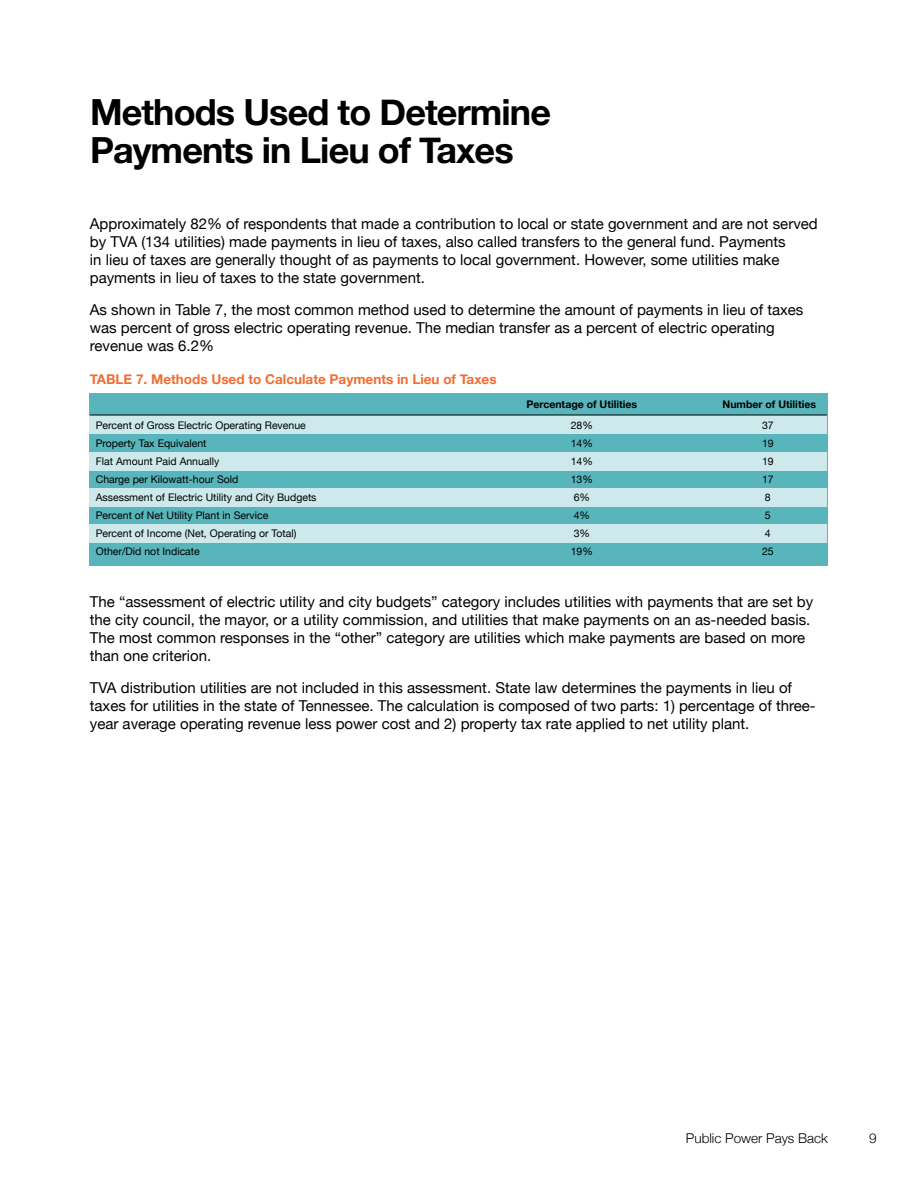
<style>
.page{position:relative;width:918px;height:1188px;background:#fff}
.page>*{position:absolute;margin:0;border:0;box-sizing:border-box;transform-origin:0 0}
.t1{font:700 36px/37.5px "Helvetica Neue";letter-spacing:-.025em;color:#000}
.t2{font:15px/18px "Helvetica Neue";color:#000}
.t3{font:700 13.5px "Helvetica Neue";color:#ef6e34}
.t4{font:300 13.5px "Helvetica Neue";color:#000}
.t5{font:10.5px "Helvetica Neue";color:#000}
.t6{font:700 10.5px "Helvetica Neue";color:#000}
</style>
<div class="page">
<div style="left:90px;top:393px;width:738px;height:172px;background:#58b5bc"></div>
<div style="left:90px;top:415px;width:737px;height:19px;background:#cde9eb"></div>
<div style="left:90px;top:453px;width:737px;height:18px;background:#cde9eb"></div>
<div style="left:90px;top:488px;width:737px;height:18px;background:#cde9eb"></div>
<div style="left:90px;top:525px;width:737px;height:18px;background:#cde9eb"></div>
<hr style="left:90px;top:415px;width:737px;height:1px;background:#000">
<h1 class="t1" style="left:90px;top:94px;width:463px">Methods Used to Determine<br>Payments in Lieu of Taxes</h1>
<p class="t2" style="left:90px;top:216px;width:729px">Approximately 82% of respondents that made a contribution to local or state government and are not served by TVA (134 utilities) made payments in lieu of taxes, also called transfers to the general fund. Payments<br>in lieu of taxes are generally thought of as payments to local government. However, some utilities make payments in lieu of taxes to the state government.</p>
<p class="t2" style="left:90px;top:301px;width:715px">As shown in Table 7, the most common method used to determine the amount of payments in lieu of taxes was percent of gross electric operating revenue. The median transfer as a percent of electric operating revenue was 6.2%</p>
<p class="t3" style="left:90px;top:368px;width:408px">TABLE 7. Methods Used to Calculate Payments in Lieu of Taxes</p>
<p class="t6" style="left:526px;top:396px;width:112px">Percentage of Utilities</p>
<p class="t6" style="left:723px;top:396px;width:95px">Number of Utilities</p>
<p class="t5" style="left:96px;top:418px;width:212px">Percent of Gross Electric Operating Revenue</p>
<p class="t5" style="left:571px;top:418px;width:24px">28%</p>
<p class="t5" style="left:762px;top:418px;width:13px">37</p>
<p class="t5" style="left:96px;top:436px;width:112px">Property Tax Equivalent</p>
<p class="t5" style="left:571px;top:436px;width:24px">14%</p>
<p class="t5" style="left:762px;top:436px;width:13px">19</p>
<p class="t5" style="left:96px;top:454px;width:125px">Flat Amount Paid Annually</p>
<p class="t5" style="left:571px;top:454px;width:24px">14%</p>
<p class="t5" style="left:762px;top:454px;width:13px">19</p>
<p class="t5" style="left:96px;top:472px;width:144px">Charge per Kilowatt-hour Sold</p>
<p class="t5" style="left:571px;top:472px;width:24px">13%</p>
<p class="t5" style="left:762px;top:472px;width:13px">17</p>
<p class="t5" style="left:96px;top:490px;width:222px">Assessment of Electric Utility and City Budgets</p>
<p class="t5" style="left:574px;top:490px;width:18px">6%</p>
<p class="t5" style="left:765px;top:490px;width:7px">8</p>
<p class="t5" style="left:96px;top:508px;width:174px">Percent of Net Utility Plant in Service</p>
<p class="t5" style="left:574px;top:508px;width:18px">4%</p>
<p class="t5" style="left:765px;top:508px;width:7px">5</p>
<p class="t5" style="left:96px;top:526px;width:202px">Percent of Income (Net, Operating or Total)</p>
<p class="t5" style="left:574px;top:526px;width:18px">3%</p>
<p class="t5" style="left:765px;top:526px;width:7px">4</p>
<p class="t5" style="left:96px;top:544px;width:106px">Other/Did not Indicate</p>
<p class="t5" style="left:571px;top:544px;width:24px">19%</p>
<p class="t5" style="left:762px;top:544px;width:13px">25</p>
<p class="t2" style="left:90px;top:594px;width:725px">The “assessment of electric utility and city budgets” category includes utilities with payments that are set by the city council, the mayor, or a utility commission, and utilities that make payments on an as-needed basis.<br>The most common responses in the “other” category are utilities which make payments are based on more than one criterion.</p>
<p class="t2" style="left:90px;top:679px;width:727px">TVA distribution utilities are not included in this assessment. State law determines the payments in lieu of taxes for utilities in the state of Tennessee. The calculation is composed of two parts: 1) percentage of three&shy;year average operating revenue less power cost and 2) property tax rate applied to net utility plant.</p>
<p class="t4" style="left:686px;top:1130px;width:144px">Public Power Pays Back</p>
<p class="t4" style="left:869px;top:1130px;width:9px">9</p>
</div>
